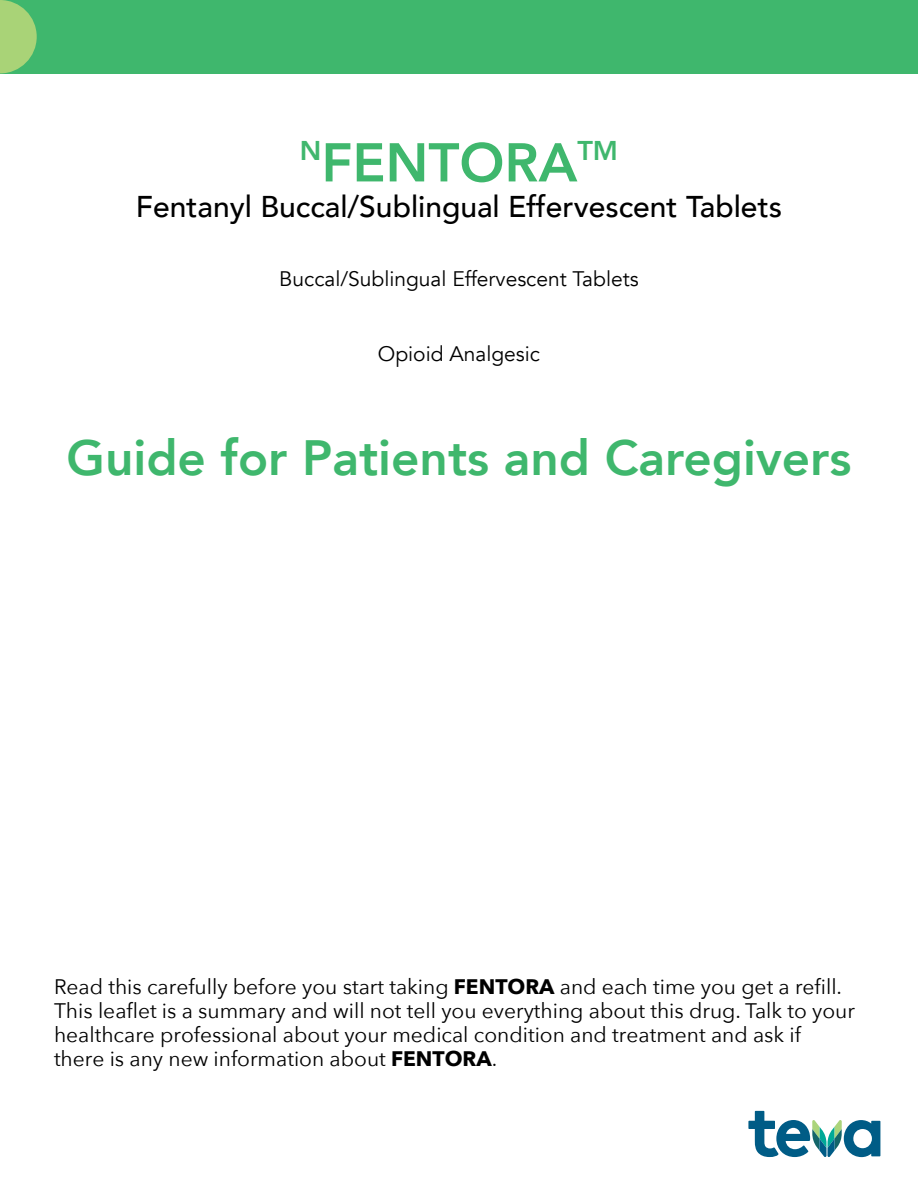
<style>
.page{position:relative;width:918px;height:1188px;background:#fff}
.page>*{position:absolute;margin:0;border:0;box-sizing:border-box;transform-origin:0 0}
.t1{font:800 54px "Avenir";color:#3fb76d}
.t2{font:800 49.5px "Avenir";color:#3fb76d}
.t3{font:500 30px "Avenir";color:#000}
.t4{font:21px/24px "Avenir Next";color:#000}
.t5{font:21px "Avenir";color:#000}
.s1{font-weight:700}
</style>
<div class="page">
<div style="left:0;top:0;width:918px;height:73px;background:#3fb76d"></div>
<svg style="left:0;top:0;width:37px;height:73px"></svg>
<svg style="left:748px;top:1111px;width:132px;height:46px"></svg>
<h1 class="t1" style="left:300px;top:121px;width:320px"><sup>N</sup>FENTORA<sup>TM</sup></h1>
<h3 class="t3" style="left:136px;top:181px;width:648px">Fentanyl Buccal/Sublingual Effervescent Tablets</h3>
<p class="t5" style="left:279px;top:266px;width:361px">Buccal/Sublingual Effervescent Tablets</p>
<p class="t5" style="left:378px;top:342px;width:164px">Opioid Analgesic</p>
<h2 class="t2" style="left:67px;top:419px;width:786px">Guide for Patients and Caregivers</h2>
<p class="t4" style="left:54px;top:973px;width:803px">Read this carefully before you start taking <span class="s1">FENTORA</span> and each time you get a refill.<br>This leaflet is a summary and will not tell you everything about this drug. Talk to your healthcare professional about your medical condition and treatment and ask if there is any new information about <span class="s1">FENTORA</span>.</p>
</div>
